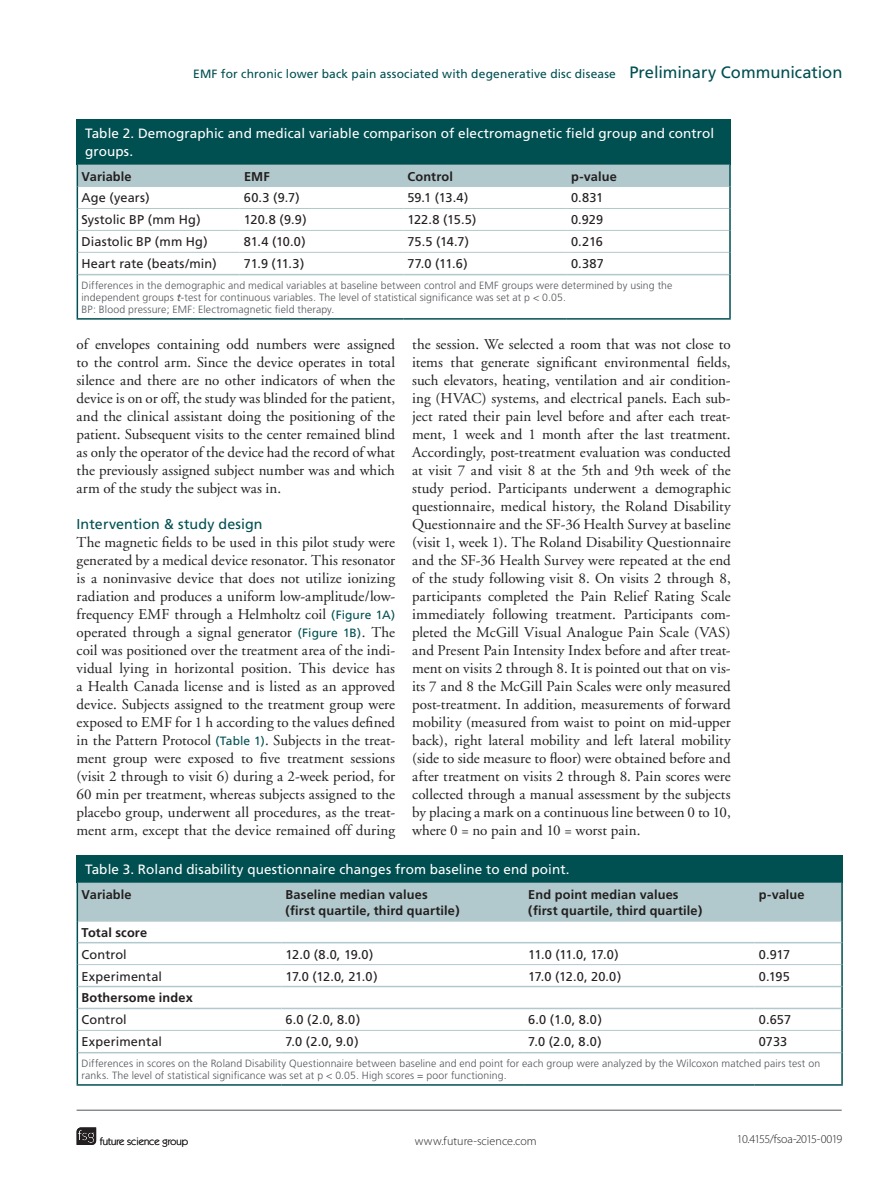
<style>
.page{position:relative;width:885px;height:1191px;background:#fff}
.page>*{position:absolute;margin:0;border:0;box-sizing:border-box;transform-origin:0 0}
.t1{font:15px/18px "Adobe Garamond";color:#231f20;text-align:justify}
.t2{font:14.25px "Frutiger";letter-spacing:.005em;color:#004f51}
.t3{font:13.5px/18px "Frutiger";letter-spacing:.005em;color:#fff}
.t4{font:12.75px "Frutiger";letter-spacing:.005em;color:#231f20}
.t5{font:700 12.75px/16.5px "Frutiger";letter-spacing:.01em;color:#231f20}
.t6{font:12px "Frutiger";letter-spacing:.01em;color:#004f51}
.t7{font:300 12px "Myriad Pro";letter-spacing:-.005em;color:#231f20}
.t8{font:300 12px "Myriad Pro";letter-spacing:-.06em;color:#231f20}
.t9{font:300 10.5px/12px "Frutiger";letter-spacing:.01em;color:#52555a}
.t10{font:10.5px "Itc Kabel";color:#231f20}
.s1{font-size:16.5px}
.s2{font-weight:400;font-style:italic}
.s3{font-family:"Frutiger";font-size:12px;color:#004f51}
</style>
<div class="page">
<svg style="left:77px;top:1127px;width:19px;height:18px"></svg>
<hr style="left:77px;top:1109px;width:764px;height:1px;background:#52555a">
<div style="left:77px;top:119px;width:653px;height:46px;background:#004f51"></div>
<svg style="left:77px;top:165px;width:653px;height:110px"></svg>
<hr style="left:78px;top:274px;width:162px;height:1px;background:#b1c9cc">
<hr style="left:240px;top:274px;width:163px;height:1px;background:#b1c9cc">
<hr style="left:403px;top:274px;width:163px;height:1px;background:#b1c9cc">
<hr style="left:566px;top:274px;width:163px;height:1px;background:#b1c9cc">
<hr style="left:77px;top:275px;width:1px;height:43px;background:#004f51">
<hr style="left:729px;top:275px;width:1px;height:43px;background:#004f51">
<hr style="left:77px;top:318px;width:163px;height:2px;background:#004f51">
<hr style="left:240px;top:318px;width:163px;height:2px;background:#004f51">
<hr style="left:403px;top:318px;width:163px;height:2px;background:#004f51">
<hr style="left:566px;top:318px;width:164px;height:2px;background:#004f51">
<div style="left:77px;top:855px;width:765px;height:27px;background:#004f51"></div>
<hr style="left:77px;top:1052px;width:1px;height:32px;background:#004f51">
<hr style="left:841px;top:1052px;width:1px;height:32px;background:#004f51">
<svg style="left:77px;top:882px;width:765px;height:170px"></svg>
<hr style="left:754px;top:985px;width:87px;height:2px;background:#b1c9cc">
<hr style="left:78px;top:942px;width:203px;height:1px;background:#b1c9cc">
<hr style="left:281px;top:942px;width:243px;height:1px;background:#b1c9cc">
<hr style="left:524px;top:942px;width:230px;height:1px;background:#b1c9cc">
<hr style="left:754px;top:942px;width:87px;height:1px;background:#b1c9cc">
<hr style="left:78px;top:1052px;width:203px;height:1px;background:#b1c9cc">
<hr style="left:281px;top:1052px;width:243px;height:1px;background:#b1c9cc">
<hr style="left:524px;top:1052px;width:230px;height:1px;background:#b1c9cc">
<hr style="left:754px;top:1052px;width:87px;height:1px;background:#b1c9cc">
<hr style="left:77px;top:1084px;width:204px;height:1px;background:#004f51">
<hr style="left:281px;top:1084px;width:243px;height:1px;background:#004f51">
<hr style="left:524px;top:1084px;width:230px;height:1px;background:#004f51">
<hr style="left:754px;top:1084px;width:88px;height:1px;background:#004f51">
<p class="t6" style="left:193px;top:67px;width:650px">EMF for chronic lower back pain associated with degenerative disc disease <span class="s1">Preliminary Communication</span></p>
<p class="t3" style="left:85px;top:124px;width:630px">Table 2. Demographic and medical variable comparison of electromagnetic field group and control groups.</p>
<p class="t5" style="left:82px;top:168px;width:52px">Variable</p>
<p class="t5" style="left:244px;top:168px;width:27px">EMF</p>
<p class="t5" style="left:407px;top:168px;width:47px">Control</p>
<p class="t5" style="left:571px;top:168px;width:47px">p-value</p>
<p class="t4" style="left:82px;top:190px;width:70px">Age (years)</p>
<p class="t4" style="left:244px;top:190px;width:57px">60.3 (9.7)</p>
<p class="t4" style="left:407px;top:190px;width:62px">59.1 (13.4)</p>
<p class="t4" style="left:571px;top:190px;width:34px">0.831</p>
<p class="t4" style="left:82px;top:212px;width:120px">Systolic BP (mm Hg)</p>
<p class="t4" style="left:244px;top:212px;width:64px">120.8 (9.9)</p>
<p class="t4" style="left:407px;top:212px;width:70px">122.8 (15.5)</p>
<p class="t4" style="left:571px;top:212px;width:34px">0.929</p>
<p class="t4" style="left:81px;top:234px;width:128px">Diastolic BP (mm Hg)</p>
<p class="t4" style="left:244px;top:234px;width:63px">81.4 (10.0)</p>
<p class="t4" style="left:407px;top:234px;width:63px">75.5 (14.7)</p>
<p class="t4" style="left:571px;top:234px;width:33px">0.216</p>
<p class="t4" style="left:81px;top:256px;width:137px">Heart rate (beats/min)</p>
<p class="t4" style="left:244px;top:256px;width:62px">71.9 (11.3)</p>
<p class="t4" style="left:407px;top:256px;width:62px">77.0 (11.6)</p>
<p class="t4" style="left:571px;top:256px;width:34px">0.387</p>
<p class="t9" style="left:82px;top:279px;width:592px">Differences in the demographic and medical variables at baseline between control and EMF groups were determined by using the independent groups <span class="s2">t</span>-test for continuous variables. The level of statistical significance was set at p &lt; 0.05.<br>BP: Blood pressure; EMF: Electromagnetic field therapy.</p>
<p class="t1" style="left:77px;top:335px;width:320px">of envelopes containing odd numbers were assigned to the control arm. Since the device operates in total silence and there are no other indicators of when the device is on or off, the study was blinded for the patient, and the clinical assistant doing the positioning of the patient. Subsequent visits to the center remained blind as only the operator of the device had the record of what the previously assigned subject number was and which arm of the study the subject was in.</p>
<p class="t2" style="left:77px;top:515px;width:187px">Intervention &amp; study design</p>
<p class="t1" style="left:77px;top:533px;width:320px">The magnetic fields to be used in this pilot study were generated by a medical device resonator. This resonator is a noninvasive device that does not utilize ionizing radiation and produces a uniform low-amplitude/low&shy;frequency EMF through a Helmholtz coil <span class="s3">(Figure 1A) </span>operated through a signal generator <span class="s3">(Figure 1B)</span>. The coil was positioned over the treatment area of the indi&shy;vidual lying in horizontal position. This device has a Health Canada license and is listed as an approved device. Subjects assigned to the treatment group were exposed to EMF for 1 h according to the values defined in the Pattern Protocol <span class="s3">(Table 1)</span>. Subjects in the treat&shy;ment group were exposed to five treatment sessions (visit 2 through to visit 6) during a 2-week period, for 60 min per treatment, whereas subjects assigned to the placebo group, underwent all procedures, as the treat&shy;ment arm, except that the device remained off during</p>
<p class="t1" style="left:412px;top:335px;width:320px">the session. We selected a room that was not close to items that generate significant environmental fields, such elevators, heating, ventilation and air condition&shy;ing (HVAC) systems, and electrical panels. Each sub&shy;ject rated their pain level before and after each treat&shy;ment, 1 week and 1 month after the last treatment.<br>Accordingly, post-treatment evaluation was conducted at visit 7 and visit 8 at the 5th and 9th week of the study period. Participants underwent a demographic questionnaire, medical history, the Roland Disability Questionnaire and the SF-36 Health Survey at baseline (visit 1, week 1). The Roland Disability Questionnaire and the SF-36 Health Survey were repeated at the end of the study following visit 8. On visits 2 through 8, participants completed the Pain Relief Rating Scale immediately following treatment. Participants com&shy;pleted the McGill Visual Analogue Pain Scale (VAS) and Present Pain Intensity Index before and after treat&shy;ment on visits 2 through 8. It is pointed out that on vis&shy;its 7 and 8 the McGill Pain Scales were only measured post-treatment. In addition, measurements of forward mobility (measured from waist to point on mid-upper back), right lateral mobility and left lateral mobility (side to side measure to floor) were obtained before and after treatment on visits 2 through 8. Pain scores were collected through a manual assessment by the subjects by placing a mark on a continuous line between 0 to 10, where 0 = no pain and 10 = worst pain.</p>
<p class="t3" style="left:85px;top:860px;width:486px">Table 3. Roland disability questionnaire changes from baseline to end point.</p>
<p class="t5" style="left:82px;top:885px;width:52px">Variable</p>
<p class="t5" style="left:285px;top:885px;width:175px">Baseline median values (first quartile, third quartile)</p>
<p class="t5" style="left:528px;top:885px;width:175px">End point median values (first quartile, third quartile)</p>
<p class="t5" style="left:758px;top:885px;width:47px">p-value</p>
<p class="t5" style="left:82px;top:924px;width:67px">Total score</p>
<p class="t4" style="left:82px;top:946px;width:47px">Control</p>
<p class="t4" style="left:285px;top:946px;width:89px">12.0 (8.0, 19.0)</p>
<p class="t4" style="left:528px;top:946px;width:92px">11.0 (11.0, 17.0)</p>
<p class="t4" style="left:758px;top:946px;width:33px">0.917</p>
<p class="t4" style="left:82px;top:968px;width:82px">Experimental</p>
<p class="t4" style="left:285px;top:968px;width:94px">17.0 (12.0, 21.0)</p>
<p class="t4" style="left:528px;top:968px;width:94px">17.0 (12.0, 20.0)</p>
<p class="t4" style="left:758px;top:968px;width:32px">0.195</p>
<p class="t5" style="left:81px;top:989px;width:113px">Bothersome index</p>
<p class="t4" style="left:81px;top:1012px;width:47px">Control</p>
<p class="t4" style="left:285px;top:1012px;width:76px">6.0 (2.0, 8.0)</p>
<p class="t4" style="left:528px;top:1012px;width:75px">6.0 (1.0, 8.0)</p>
<p class="t4" style="left:758px;top:1012px;width:34px">0.657</p>
<p class="t4" style="left:81px;top:1034px;width:82px">Experimental</p>
<p class="t4" style="left:285px;top:1034px;width:75px">7.0 (2.0, 9.0)</p>
<p class="t4" style="left:528px;top:1034px;width:75px">7.0 (2.0, 8.0)</p>
<p class="t4" style="left:758px;top:1034px;width:30px">0733</p>
<p class="t9" style="left:82px;top:1057px;width:740px">Differences in scores on the Roland Disability Questionnaire between baseline and end point for each group were analyzed by the Wilcoxon matched pairs test on ranks. The level of statistical significance was set at p &lt; 0.05. High scores = poor functioning.</p>
<p class="t10" style="left:100px;top:1135px;width:90px">future science group</p>
<p class="t7" style="left:415px;top:1134px;width:123px">www.future-science.com</p>
<p class="t8" style="left:736px;top:1132px;width:107px">10.4155/fsoa-2015-0019</p>
</div>
